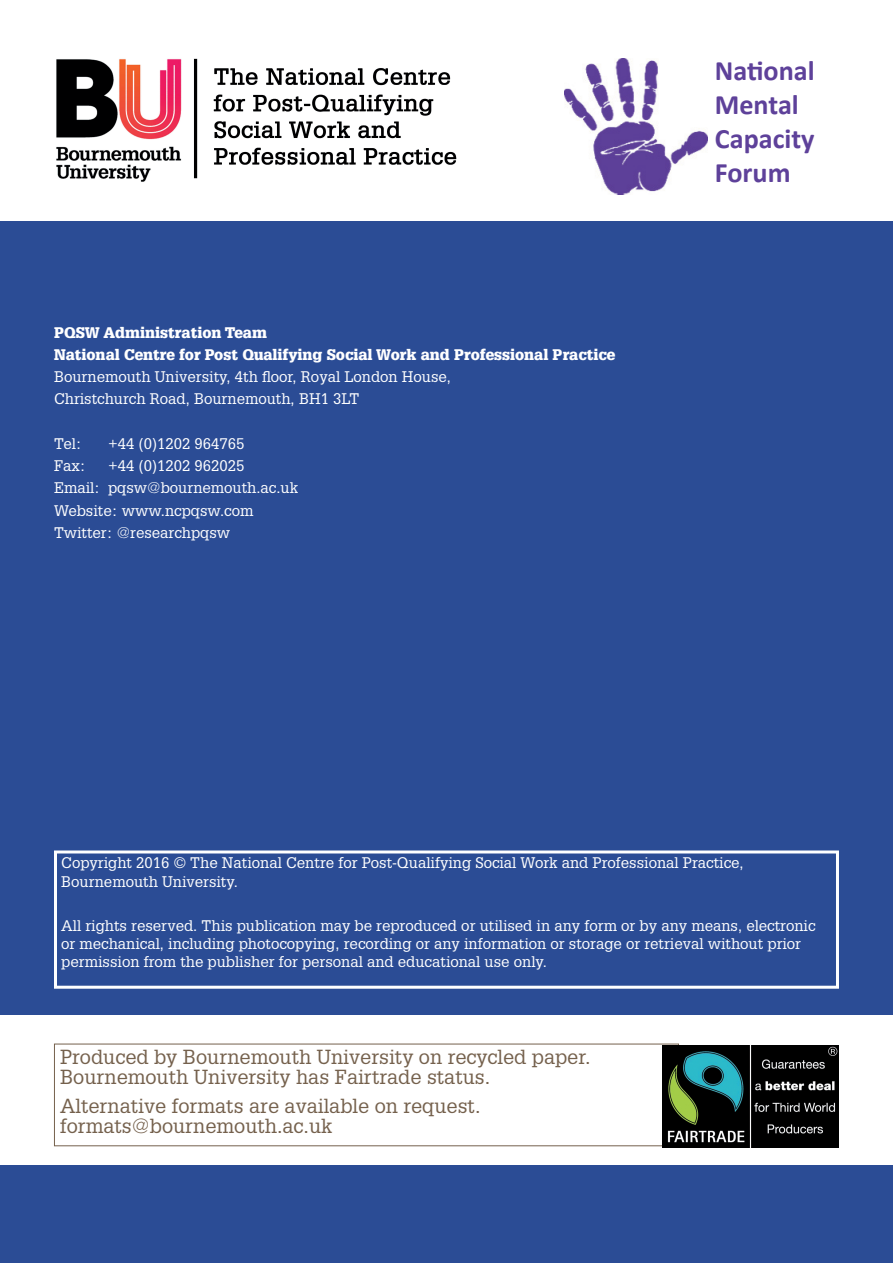
<style>
.page{position:relative;width:893px;height:1263px;background:#fff}
.page>*{position:absolute;margin:0;border:0;box-sizing:border-box;transform-origin:0 0}
.t1{font:700 28.2px/33.8px "Calibri";color:#5e419a}
.t2{font:19.95px/20px "Glypha LT Std";color:#75614d}
.t3{font:15px/22.2px "Glypha LT Std";color:#fff}
.t4{font:900 15px/22.2px "Glypha LT Std";color:#fff}
</style>
<div class="page">
<img style="left:56px;top:58px;width:401px;height:124px">
<img style="left:564px;top:58px;width:144px;height:136px">
<div style="left:0;top:221px;width:892px;height:793px;background:#2b4c95"></div>
<div style="left:54px;top:1043px;width:625px;height:103px;border:1px solid #75614d"></div>
<img style="left:663px;top:1045px;width:175px;height:102px">
<div style="left:54px;top:850px;width:785px;height:139px;border:3px solid #fff"></div>
<div style="left:0;top:1165px;width:892px;height:98px;background:#2b4c95"></div>
<p class="t4" style="left:54px;top:321px;width:563px">PQSW Administration Team<br>National Centre for Post Qualifying Social Work and Professional Practice</p>
<p class="t3" style="left:54px;top:365px;width:399px">Bournemouth University, 4th floor, Royal London House,<br>Christchurch Road, Bournemouth, BH1 3LT</p>
<p class="t3" style="left:54px;top:432px;width:29px">Tel:</p>
<p class="t3" style="left:108px;top:432px;width:138px">+44 (0)1202 964765</p>
<p class="t3" style="left:54px;top:454px;width:33px">Fax:</p>
<p class="t3" style="left:54px;top:454px;width:246px;text-indent:54px">+44 (0)1202 962025<br>Email: pqsw@bournemouth.ac.uk<br>Website: www.ncpqsw.com<br>Twitter: @researchpqsw</p>
<h1 class="t1" style="left:715px;top:56px;width:101px">National<br>Mental<br>Capacity<br>Forum</h1>
<p class="t3" style="left:61px;top:854px;width:684px;line-height:18px">Copyright 2016 © The National Centre for Post-Qualifying Social Work and Professional Practice,<br>Bournemouth University.</p>
<p class="t3" style="left:61px;top:916px;width:756px;line-height:18px">All rights reserved. This publication may be reproduced or utilised in any form or by any means, electronic or mechanical, including photocopying, recording or any information or storage or retrieval without prior permission from the publisher for personal and educational use only.</p>
<h2 class="t2" style="left:60px;top:1046px;width:532px">Produced by Bournemouth University on recycled paper.<br>Bournemouth University has Fairtrade status.</h2>
<h2 class="t2" style="left:60px;top:1095px;width:422px">Alternative formats are available on request. formats@bournemouth.ac.uk</h2>
</div>
